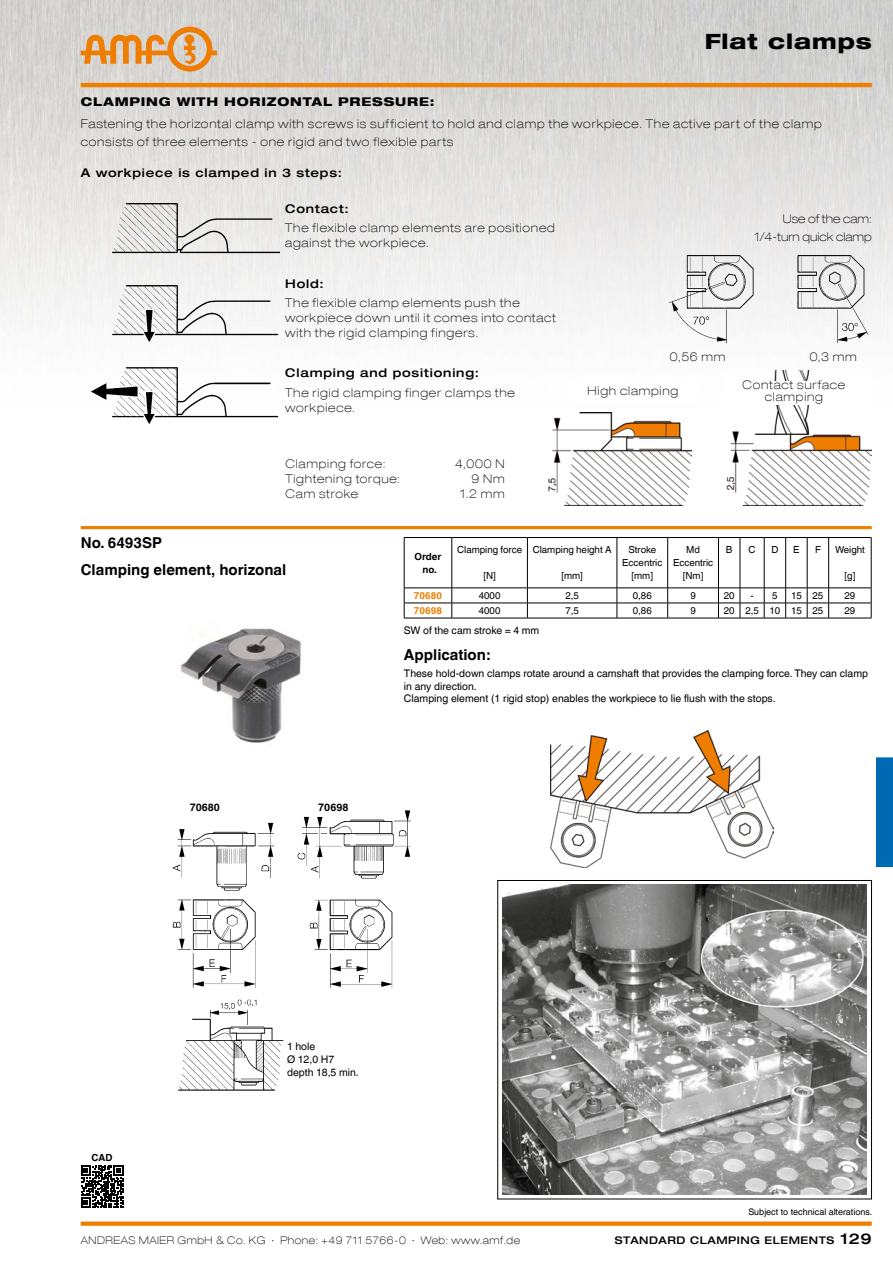
<style>
.page{position:relative;width:893px;height:1263px;background:#fff}
.page>*{position:absolute;margin:0;border:0;box-sizing:border-box;transform-origin:0 0}
.t1{font:800 expanded 21px "Helvetica Neue LT Com";color:#000}
.t2{font:700 15px "Helvetica World";color:#000}
.t3{font:100 expanded 12px/15px "Helvetica Neue LT Com";letter-spacing:.065em;color:#000}
.t4{font:500 expanded 12px "Helvetica Neue LT Com";letter-spacing:.07em;color:#000}
.t5{font:800 expanded 12px "Helvetica Neue LT Com";letter-spacing:.07em;color:#000}
.t6{font:100 expanded 12px/18px "Helvetica Neue LT Com";color:#000;text-align:right}
.t7{font:10.5px/12.8px "Helvetica World";color:#000}
.t8{font:100 expanded 10.5px "Helvetica Neue LT Com";letter-spacing:.05em;color:#000}
.t9{font:500 expanded 10.5px "Helvetica Neue LT Com";letter-spacing:.05em;color:#000}
.t10{font:700 10.5px "Helvetica World";color:#000}
.t11{font:9.75px/13.2px "Helvetica World";color:#000;text-align:center}
.t12{font:700 9.75px/12.8px "Helvetica World";color:#000;text-align:center}
.t13{font:700 9.75px "Helvetica World";color:#ef7d00}
.t14{font:9px "Helvetica World";color:#000}
.s1{font-size:15px}
</style>
<div class="page">
<div style="left:876px;top:757px;width:17px;height:110px;background:#0069b4"></div>
<div style="left:81px;top:1221px;width:791px;height:5px;background:#ef7d00"></div>
<img style="left:0;top:0;width:893px;height:413px">
<img style="left:88px;top:203px;width:192px;height:221px">
<img style="left:667px;top:251px;width:205px;height:95px">
<img style="left:548px;top:413px;width:143px;height:92px">
<img style="left:725px;top:371px;width:147px;height:134px">
<hr style="left:81px;top:526px;width:791px;height:3px;background:#ef7d00">
<svg style="left:81px;top:27px;width:136px;height:44px"></svg>
<hr style="left:81px;top:83px;width:791px;height:4px;background:#ef7d00">
<img style="left:180px;top:628px;width:121px;height:115px">
<img style="left:172px;top:810px;width:239px;height:281px">
<img style="left:551px;top:730px;width:222px;height:137px">
<svg style="left:81px;top:1165px;width:42px;height:43px"></svg>
<div style="left:170px;top:804px;width:70px;height:10px;background:#fff"></div>
<div style="left:299px;top:804px;width:69px;height:10px;background:#fff"></div>
<div style="left:497px;top:880px;width:375px;height:319px;border:1px solid #000"></div>
<img style="left:502px;top:884px;width:365px;height:311px">
<svg style="left:404px;top:537px;width:468px;height:82px"></svg>
<hr style="left:829px;top:618px;width:42px;height:1px;background:#000">
<div style="left:287px;top:1037px;width:93px;height:45px;background:#fff"></div>
<div style="left:730px;top:381px;width:128px;height:23px;background:#fff"></div>
<div style="left:569px;top:379px;width:128px;height:24px;background:#fff"></div>
<h1 class="t1" style="left:705px;top:28px;width:169px">FLAT CLAMPS</h1>
<p class="t5" style="left:81px;top:94px;width:199px">CLAMPING WITH HORIZON</p>
<p class="t5" style="left:303px;top:94px;width:133px">TAL PRESSURE:</p>
<p class="t3" style="left:81px;top:115px;width:742px;line-height:18px">Fastening the horizontal clamp with screws is sufficient to hold and clamp the workpiece. The active part of the clamp consists of three elements - one rigid and two flexible parts</p>
<p class="t4" style="left:81px;top:165px;width:263px">A workpiece is clamped in 3 steps:</p>
<p class="t4" style="left:285px;top:201px;width:65px">Contact:</p>
<p class="t3" style="left:285px;top:220px;width:271px">The flexible clamp elements are positioned against the workpiece.</p>
<p class="t4" style="left:285px;top:276px;width:40px">Hold:</p>
<p class="t3" style="left:285px;top:295px;width:272px">The flexible clamp elements push the workpiece down until it comes into contact with the rigid clamping fingers.</p>
<p class="t4" style="left:285px;top:365px;width:195px">Clamping and positioning:</p>
<p class="t3" style="left:285px;top:385px;width:231px">The rigid clamping finger clamps the workpiece.</p>
<p class="t6" style="left:755px;top:210px;width:119px">Use of the cam:<br>1/4-turn quick clamp</p>
<p class="t3" style="left:670px;top:349px;width:57px">0,56 mm</p>
<p class="t3" style="left:810px;top:349px;width:49px">0,3 mm</p>
<p class="t3" style="left:743px;top:379px;width:104px;line-height:11.7px;text-align:center">Contact surface clamping</p>
<p class="t3" style="left:588px;top:383px;width:92px">High clamping</p>
<p class="t3" style="left:286px;top:456px;width:101px">Clamping force:</p>
<p class="t3" style="left:455px;top:456px;width:51px">4,000 N</p>
<p class="t3" style="left:286px;top:471px;width:116px">Tightening torque:</p>
<p class="t3" style="left:471px;top:471px;width:35px">9 Nm</p>
<p class="t3" style="left:286px;top:486px;width:74px">Cam stroke</p>
<p class="t3" style="left:460px;top:486px;width:46px">1.2 mm</p>
<p class="t2" style="left:81px;top:534px;width:83px">No. 6493SP</p>
<p class="t2" style="left:81px;top:561px;width:207px">Clamping element, horizonal</p>
<p class="t12" style="left:415px;top:550px;width:28px">Order no.</p>
<p class="t11" style="left:457px;top:543px;width:66px">Clamping force</p>
<p class="t11" style="left:483px;top:569px;width:14px">[N]</p>
<p class="t11" style="left:533px;top:543px;width:80px">Clamping height A</p>
<p class="t11" style="left:561px;top:569px;width:23px">[mm]</p>
<p class="t11" style="left:622px;top:543px;width:42px">Stroke<br>Eccentric [mm]</p>
<p class="t11" style="left:673px;top:543px;width:42px">Md<br>Eccentric [Nm]</p>
<p class="t11" style="left:726px;top:543px;width:8px">B</p>
<p class="t11" style="left:749px;top:543px;width:9px">C</p>
<p class="t11" style="left:771px;top:543px;width:9px">D</p>
<p class="t11" style="left:793px;top:543px;width:8px">E</p>
<p class="t11" style="left:815px;top:543px;width:7px">F</p>
<p class="t11" style="left:835px;top:543px;width:31px">Weight</p>
<p class="t11" style="left:844px;top:569px;width:12px">[g]</p>
<p class="t13" style="left:414px;top:590px;width:30px">70680</p>
<p class="t11" style="left:479px;top:589px;width:23px">4000</p>
<p class="t11" style="left:565px;top:589px;width:15px">2,5</p>
<p class="t11" style="left:633px;top:589px;width:20px">0,86</p>
<p class="t11" style="left:690px;top:589px;width:7px">9</p>
<p class="t11" style="left:724px;top:589px;width:12px">20</p>
<p class="t11" style="left:750px;top:589px;width:29px">- 5</p>
<p class="t11" style="left:791px;top:589px;width:34px">15 25</p>
<p class="t11" style="left:844px;top:589px;width:12px">29</p>
<p class="t13" style="left:414px;top:605px;width:30px">70698</p>
<p class="t11" style="left:479px;top:604px;width:23px">4000</p>
<p class="t11" style="left:565px;top:604px;width:15px">7,5</p>
<p class="t11" style="left:633px;top:604px;width:20px">0,86</p>
<p class="t11" style="left:690px;top:604px;width:7px">9</p>
<p class="t11" style="left:724px;top:604px;width:101px">20 2,5 10 15 25</p>
<p class="t11" style="left:844px;top:604px;width:12px">29</p>
<p class="t10" style="left:190px;top:801px;width:32px">70680</p>
<p class="t10" style="left:318px;top:801px;width:32px">70698</p>
<p class="t7" style="left:404px;top:624px;width:137px">SW of the cam stroke = 4 mm</p>
<p class="t2" style="left:404px;top:646px;width:88px">Application:</p>
<p class="t7" style="left:404px;top:667px;width:465px">These hold-down clamps rotate around a camshaft that provides the clamping force. They can clamp in any direction.<br>Clamping element (1 rigid stop) enables the workpiece to lie flush with the stops.</p>
<p class="t12" style="left:92px;top:1151px;width:22px">CAD</p>
<p class="t7" style="left:287px;top:1040px;width:73px">1 hole<br>Ø 12,0 H7 depth 18,5 min.</p>
<p class="t14" style="left:748px;top:1207px;width:125px">Subject to technical alterations.</p>
<p class="t8" style="left:81px;top:1233px;width:441px">ANDREAS MAIER GmbH &amp; Co. KG ∙ Phone: +49 711 5766-0 ∙ Web: www.amf.de</p>
<p class="t9" style="left:615px;top:1233px;width:258px">Standard clamping elements <span class="s1">129</span></p>
</div>
